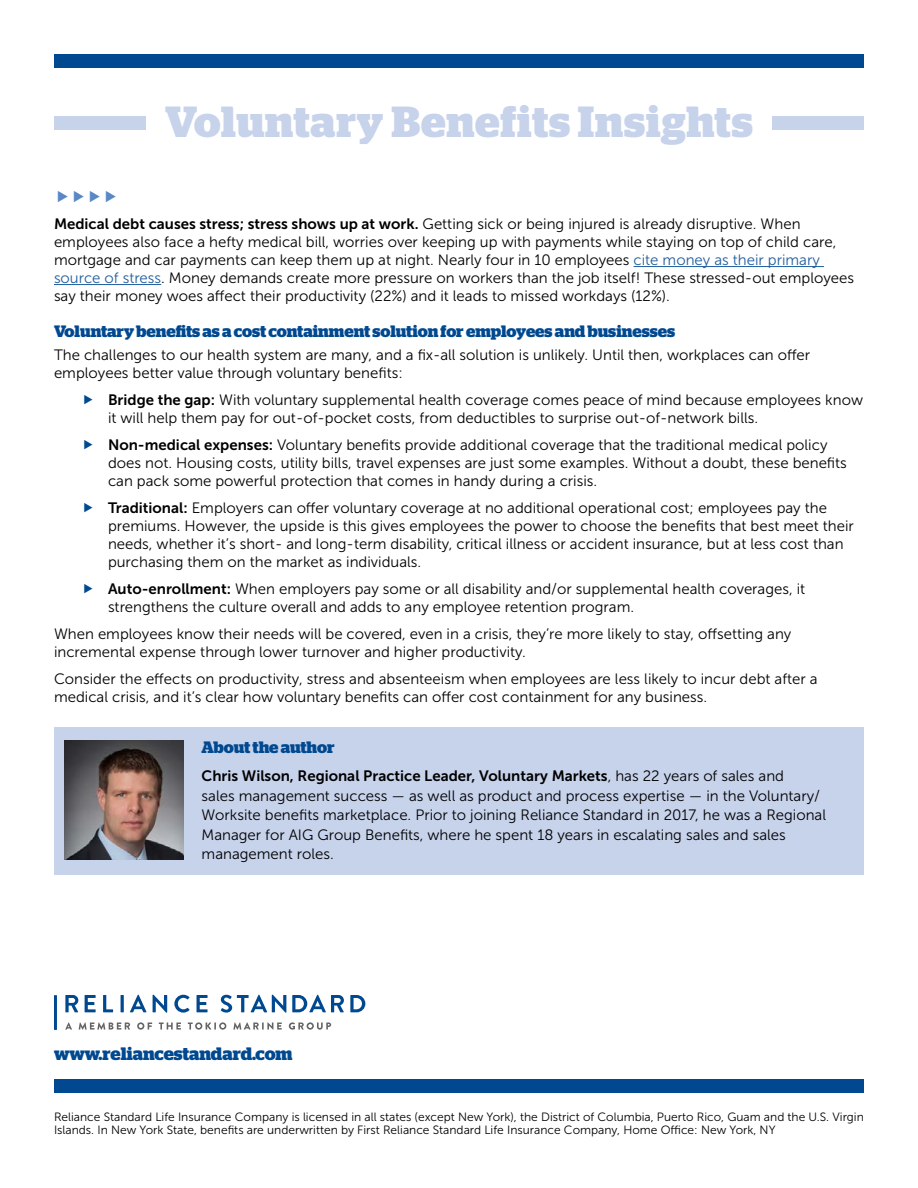
<style>
.page{position:relative;width:918px;height:1188px;background:#fff}
.page>*{position:absolute;margin:0;border:0;box-sizing:border-box;transform-origin:0 0}
.t1{font:700 43.5px "Stag";letter-spacing:.02em;color:#c7d2eb}
.t2{font:700 18px "Stag";color:#004990}
.t3{font:700 16.5px "Stag";letter-spacing:-.005em;color:#004990}
.t4{font:15px/18px "Museo Sans 300";color:#000}
.t5{font:15px "Museo Sans 700";color:#000}
.t6{font:12px/13.5px "Museo Sans 300";color:#000}
.s1{font-family:"Museo Sans 700"}
.s2{color:#215e9e}
.s3{font-family:"Museo Sans 300"}
</style>
<div class="page">
<hr style="left:634px;top:266px;width:190px;height:1px;background:#215e9e">
<hr style="left:54px;top:284px;width:107px;height:1px;background:#215e9e">
<svg style="left:221px;top:995px;width:144px;height:18px"></svg>
<svg style="left:65px;top:995px;width:143px;height:18px"></svg>
<hr style="left:54px;top:995px;width:3px;height:35px;background:#004990">
<svg style="left:65px;top:1022px;width:7px;height:8px"></svg>
<svg style="left:79px;top:1022px;width:51px;height:8px"></svg>
<svg style="left:137px;top:1022px;width:15px;height:8px"></svg>
<svg style="left:159px;top:1023px;width:22px;height:7px"></svg>
<svg style="left:188px;top:1022px;width:38px;height:8px"></svg>
<svg style="left:233px;top:1022px;width:49px;height:8px"></svg>
<svg style="left:289px;top:1022px;width:42px;height:8px"></svg>
<div style="left:54px;top:1079px;width:810px;height:14px;background:#004990"></div>
<div style="left:54px;top:116px;width:92px;height:14px;background:#c7d2eb"></div>
<div style="left:772px;top:116px;width:92px;height:14px;background:#c7d2eb"></div>
<div style="left:54px;top:54px;width:810px;height:14px;background:#004990"></div>
<div style="left:54px;top:727px;width:810px;height:148px;background:#c7d2eb"></div>
<img style="left:65px;top:741px;width:119px;height:119px">
<h1 class="t1" style="left:165px;top:96px;width:589px">Voluntary Benefits Insights</h1>
<p class="t4" style="left:54px;top:215px;width:802px"><span class="s1">Medical debt causes stress; stress shows up at work.</span> Getting sick or being injured is already disruptive. When employees also face a hefty medical bill, worries over keeping up with payments while staying on top of child care, mortgage and car payments can keep them up at night. Nearly four in 10 employees <span class="s2">cite money as their primary source of stress</span>. Money demands create more pressure on workers than the job itself! These stressed-out employees say their money woes affect their productivity (22%) and it leads to missed workdays (12%).</p>
<p class="t3" style="left:54px;top:322px;width:623px">Voluntary benefits as a cost containment solution for employees and businesses</p>
<p class="t4" style="left:54px;top:346px;width:758px">The challenges to our health system are many, and a fix-all solution is unlikely. Until then, workplaces can offer employees better value through voluntary benefits:</p>
<p class="t4" style="left:108px;top:391px;width:757px"><span class="s1">Bridge the gap:</span> With voluntary supplemental health coverage comes peace of mind because employees know it will help them pay for out-of-pocket costs, from deductibles to surprise out-of-network bills.</p>
<p class="t4" style="left:108px;top:436px;width:740px"><span class="s1">Non-medical expenses:</span> Voluntary benefits provide additional coverage that the traditional medical policy does not. Housing costs, utility bills, travel expenses are just some examples. Without a doubt, these benefits can pack some powerful protection that comes in handy during a crisis.</p>
<p class="t4" style="left:108px;top:499px;width:747px"><span class="s1">Traditional:</span> Employers can offer voluntary coverage at no additional operational cost; employees pay the premiums. However, the upside is this gives employees the power to choose the benefits that best meet their needs, whether it’s short- and long-term disability, critical illness or accident insurance, but at less cost than purchasing them on the market as individuals.</p>
<p class="t4" style="left:108px;top:580px;width:699px"><span class="s1">Auto-enrollment:</span> When employers pay some or all disability and/or supplemental health coverages, it strengthens the culture overall and adds to any employee retention program.</p>
<p class="t4" style="left:54px;top:625px;width:739px">When employees know their needs will be covered, even in a crisis, they’re more likely to stay, offsetting any incremental expense through lower turnover and higher productivity.</p>
<p class="t4" style="left:54px;top:670px;width:765px">Consider the effects on productivity, stress and absenteeism when employees are less likely to incur debt after a medical crisis, and it’s clear how voluntary benefits can offer cost containment for any business.</p>
<p class="t3" style="left:202px;top:738px;width:134px">About the author</p>
<p class="t5" style="left:202px;top:768px;width:584px">Chris Wilson, Regional Practice Leader, Voluntary Markets<span class="s3">, has 22 years of sales and</span></p>
<p class="t4" style="left:202px;top:786px;width:626px;line-height:19.5px">sales management success — as well as product and process expertise — in the Voluntary/ Worksite benefits marketplace. Prior to joining Reliance Standard in 2017, he was a Regional Manager for AIG Group Benefits, where he spent 18 years in escalating sales and sales management roles.</p>
<p class="t2" style="left:54px;top:1044px;width:240px">www.reliancestandard.com</p>
<p class="t6" style="left:54px;top:1110px;width:811px">Reliance Standard Life Insurance Company is licensed in all states (except New York), the District of Columbia, Puerto Rico, Guam and the U.S. Virgin<br>Islands. In New York State, benefits are underwritten by First Reliance Standard Life Insurance Company, Home Office: New York, NY</p>
</div>
